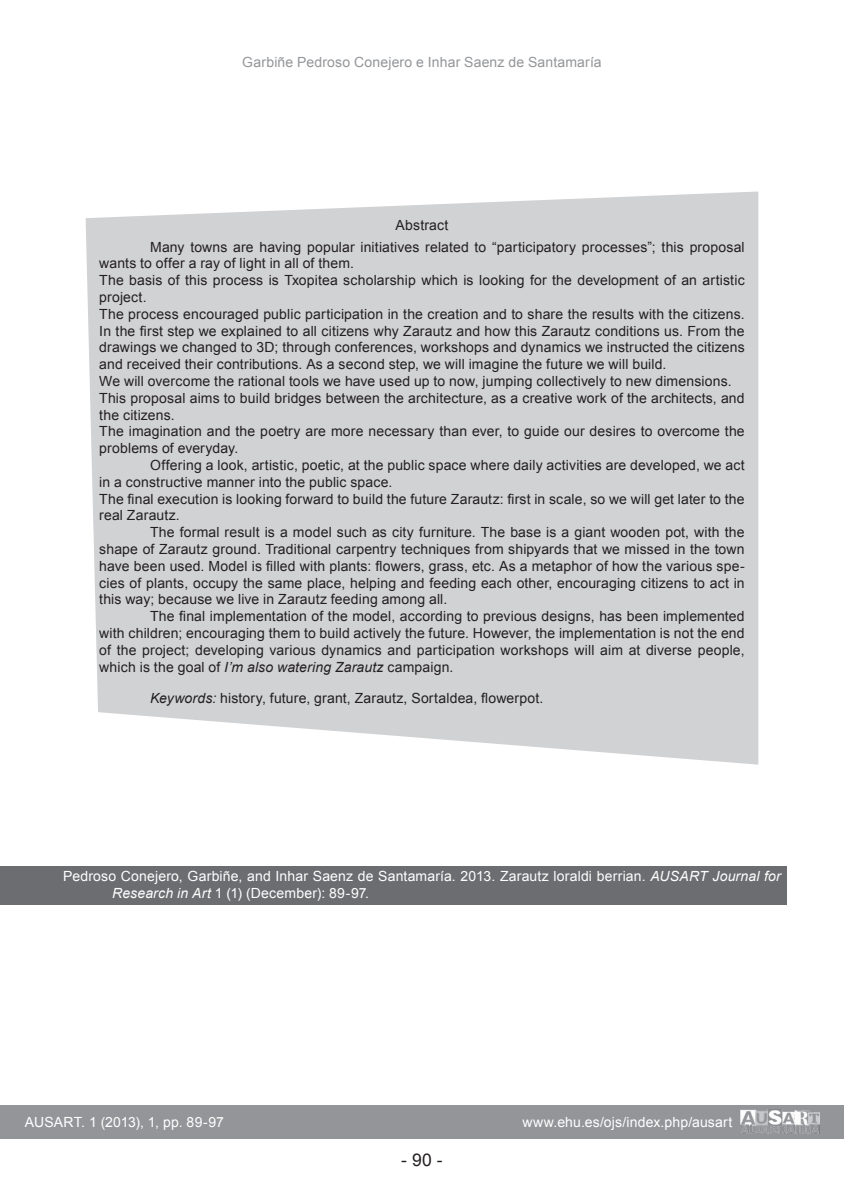
<style>
.page{position:relative;width:844px;height:1191px;background:#fff}
.page>*{position:absolute;margin:0;border:0;box-sizing:border-box;transform-origin:0 0}
.t1{font:17.5px "Arial";color:#231f20}
.Abstract{font:14px/16.8px "Arial";letter-spacing:.01em;color:#231f20}
.Abstract_copy{font:14px/16.8px "Arial";letter-spacing:.01em;color:#231f20}
.Referencias_Chicago{font:14px/16.8px "Arial";letter-spacing:.01em;color:#fff}
.Keywords{font:14px "Arial";letter-spacing:.01em;color:#231f20}
.t2{font:14px "Arial";letter-spacing:.01em;color:#939598}
.Titulo_Abstract{font:14px "Arial";letter-spacing:.015em;color:#231f20}
.s1{font-style:italic}
</style>
<div class="page">
<div style="left:0;top:1105px;width:843px;height:33px;background:#939598"></div>
<img style="left:740px;top:1109px;width:79px;height:25px">
<svg style="left:86px;top:191px;width:672px;height:573px;fill:#d1d2d4"></svg>
<div style="left:0;top:866px;width:786px;height:39px;background:#6c6d70"></div>
<p class="t2" style="left:242px;top:53px;width:361px">Garbiñe Pedroso Conejero e Inhar Saenz de Santamaría</p>
<p class="Titulo_Abstract" style="left:395px;top:216px;width:54px">Abstract</p>
<p class="Abstract" style="left:99px;top:238px;width:646px;text-indent:51px">Many towns are having popular initiatives related to “participatory processes”; this proposal wants to offer a ray of light in all of them.</p>
<p class="Abstract_copy" style="left:99px;top:272px;width:646px">The basis of this process is Txopitea scholarship which is looking for the development of an artistic project.</p>
<p class="Abstract_copy" style="left:99px;top:305px;width:646px;text-align:justify">The process encouraged public participation in the creation and to share the results with the citizens.<br>In the first step we explained to all citizens why Zarautz and how this Zarautz conditions us. From the drawings we changed to 3D; through conferences, workshops and dynamics we instructed the citizens and received their contributions. As a second step, we will imagine the future we will build.</p>
<p class="Abstract_copy" style="left:99px;top:373px;width:633px">We will overcome the rational tools we have used up to now, jumping collectively to new dimensions.</p>
<p class="Abstract_copy" style="left:99px;top:389px;width:646px">This proposal aims to build bridges between the architecture, as a creative work of the architects, and the citizens.</p>
<p class="Abstract_copy" style="left:99px;top:423px;width:646px">The imagination and the poetry are more necessary than ever, to guide our desires to overcome the problems of everyday.</p>
<p class="Abstract" style="left:99px;top:457px;width:646px;text-indent:51px">Offering a look, artistic, poetic, at the public space where daily activities are developed, we act in a constructive manner into the public space.</p>
<p class="Abstract_copy" style="left:99px;top:490px;width:646px">The final execution is looking forward to build the future Zarautz: first in scale, so we will get later to the real Zarautz.</p>
<p class="Abstract" style="left:99px;top:524px;width:646px;text-align:justify;text-indent:51px">The formal result is a model such as city furniture. The base is a giant wooden pot, with the shape of Zarautz ground. Traditional carpentry techniques from shipyards that we missed in the town have been used. Model is filled with plants: flowers, grass, etc. As a metaphor of how the various spe&shy;cies of plants, occupy the same place, helping and feeding each other, encouraging citizens to act in this way; because we live in Zarautz feeding among all.</p>
<p class="Abstract" style="left:99px;top:608px;width:646px;text-align:justify;text-indent:51px">The final implementation of the model, according to previous designs, has been implemented with children; encouraging them to build actively the future. However, the implementation is not the end of the project; developing various dynamics and participation workshops will aim at diverse people, which is the goal of <span class="s1">I’m also watering Zarautz</span> campaign.</p>
<p class="Keywords" style="left:150px;top:689px;width:395px"><span class="s1">Keywords:</span> history, future, grant, Zarautz, Sortaldea, flowerpot.</p>
<p class="Referencias_Chicago" style="left:112px;top:868px;width:670px;text-indent:-49px">Pedroso Conejero, Garbiñe, and Inhar Saenz de Santamaría. 2013. Zarautz loraldi berrian. <span class="s1">AUSART Journal for<br>Research in Art</span> 1 (1) (December): 89-97.</p>
<p class="Referencias_Chicago" style="left:25px;top:1113px;width:200px">AUSART. 1 (2013), 1, pp. 89-97</p>
<p class="Referencias_Chicago" style="left:522px;top:1113px;width:211px">www.ehu.es/ojs/index.php/ausart</p>
<p class="t1" style="left:401px;top:1148px;width:43px">- 90 -</p>
</div>
